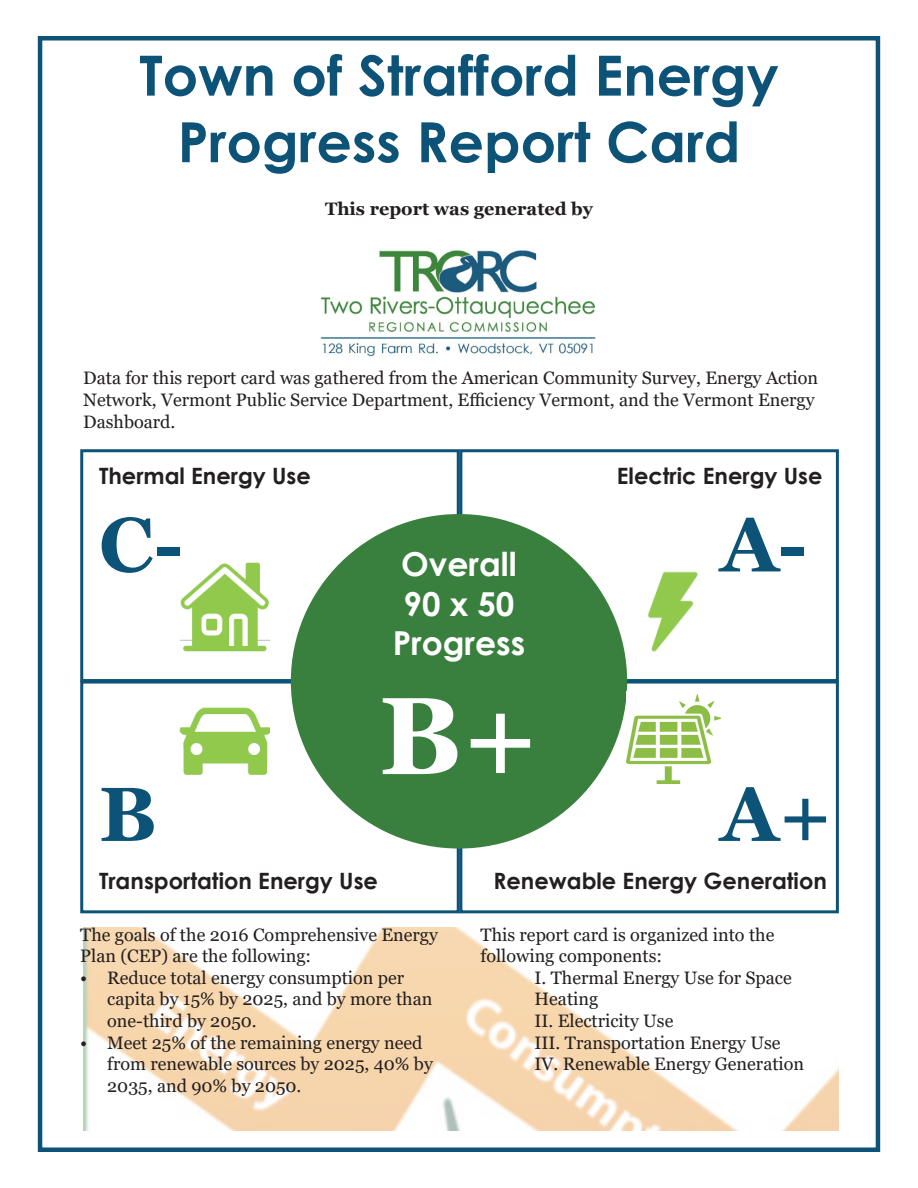
<style>
.page{position:relative;width:918px;height:1188px;background:#fff}
.page>*{position:absolute;margin:0;border:0;box-sizing:border-box;transform-origin:0 0}
.t1{font:700 109.5px "Georgia";color:#fff}
.t2{font:700 76.5px "Georgia";color:#0d5377}
.t3{font:700 55.5px "Century Gothic";color:#0d5377}
.t4{font:700 33px "Century Gothic";color:#fff}
.t5{font:700 22.5px "Century Gothic";color:#231f20}
.t6{font:18px/21.6px "Georgia";color:#231f20}
.t7{font:700 18px "Georgia";color:#231f20}
</style>
<div class="page">
<div style="left:38px;top:36px;width:842px;height:1116px;border:4px solid #0d5377"></div>
<img style="left:83px;top:927px;width:756px;height:204px">
<img style="left:320px;top:250px;width:276px;height:107px">
<div style="left:80px;top:449px;width:380px;height:233px;border:3px solid #0d5377"></div>
<div style="left:80px;top:681px;width:380px;height:232px;border:3px solid #0d5377"></div>
<div style="left:459px;top:681px;width:380px;height:232px;border:3px solid #0d5377"></div>
<div style="left:459px;top:449px;width:380px;height:233px;border:3px solid #0d5377"></div>
<div style="left:292px;top:516px;width:334px;height:331px;background:#39803e;border-radius:50%"></div>
<img style="left:180px;top:562px;width:89px;height:90px">
<img style="left:647px;top:571px;width:51px;height:81px">
<img style="left:179px;top:707px;width:91px;height:68px">
<img style="left:626px;top:694px;width:94px;height:89px">
<p class="t3" style="left:139px;top:33px;width:641px">Town of Strafford Energy</p>
<p class="t3" style="left:178px;top:100px;width:564px">Progress Report Card</p>
<p class="t7" style="left:325px;top:197px;width:270px">This report was generated by</p>
<p class="t6" style="left:83px;top:368px;width:737px">Data for this report card was gathered from the American Community Survey, Energy Action<br>Network, Vermont Public Service Department, Efficiency Vermont, and the Vermont Energy<br>Dashboard.</p>
<p class="t5" style="left:99px;top:459px;width:213px">Thermal Energy Use</p>
<p class="t5" style="left:617px;top:459px;width:207px">Electric Energy Use</p>
<p class="t2" style="left:99px;top:496px;width:85px">C-</p>
<p class="t2" style="left:720px;top:496px;width:88px">A-</p>
<p class="t4" style="left:401px;top:539px;width:117px">Overall</p>
<p class="t4" style="left:404px;top:579px;width:112px">90 x 50</p>
<p class="t4" style="left:393px;top:618px;width:134px">Progress</p>
<p class="t1" style="left:379px;top:666px;width:161px">B+</p>
<p class="t2" style="left:99px;top:765px;width:59px">B</p>
<p class="t2" style="left:720px;top:765px;width:113px">A+</p>
<p class="t5" style="left:99px;top:864px;width:281px">Transportation Energy Use</p>
<p class="t5" style="left:493px;top:864px;width:335px">Renewable Energy Generation</p>
<p class="t6" style="left:80px;top:924px;width:359px">The goals of the 2016 Comprehensive Energy<br>Plan (CEP) are the following:</p>
<p class="t6" style="left:107px;top:967px;width:327px;text-indent:-27px">• Reduce total energy consumption per capita by 15% by 2025, and by more than one-third by 2050.</p>
<p class="t6" style="left:107px;top:1032px;width:327px;text-indent:-27px">• Meet 25% of the remaining energy need from renewable sources by 2025, 40% by<br>2035, and 90% by 2050.</p>
<p class="t6" style="left:481px;top:924px;width:295px">This report card is organized into the following components:</p>
<p class="t6" style="left:535px;top:967px;width:259px">I. Thermal Energy Use for Space<br>Heating</p>
<p class="t6" style="left:535px;top:1010px;width:140px">II. Electricity Use</p>
<p class="t6" style="left:535px;top:1032px;width:247px">III. Transportation Energy Use</p>
<p class="t6" style="left:535px;top:1054px;width:271px">IV. Renewable Energy Generation</p>
</div>
